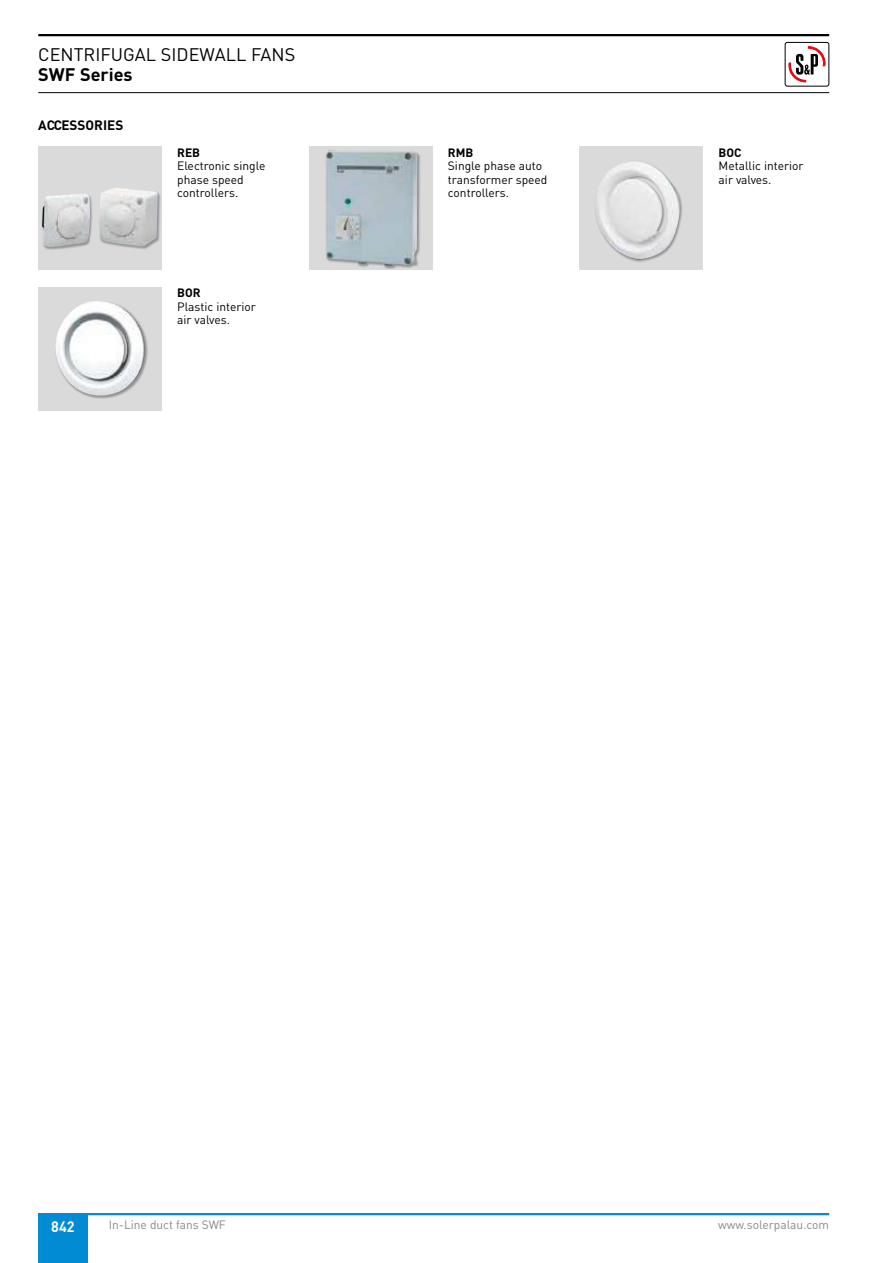
<style>
.page{position:relative;width:893px;height:1263px;background:#fff}
.page>*{position:absolute;margin:0;border:0;box-sizing:border-box;transform-origin:0 0}
.t1{font:18px "DIN";color:#000}
.t2{font:700 18px "DIN";color:#000}
.t3{font:700 15px "DIN";color:#fff;scale:.95 1}
.t4{font:700 13.5px "DIN";color:#000}
.t5{font:12px/13.5px "DIN";color:#000}
.t6{font:12px "DIN";color:#878787}
.t7{font:700 12px "DIN";color:#000}
</style>
<div class="page">
<hr style="left:38px;top:34px;width:791px;height:2px;background:#000">
<hr style="left:38px;top:92px;width:791px;height:1px;background:#000">
<svg style="left:788px;top:47px;width:38px;height:36px"></svg>
<div style="left:785px;top:42px;width:44px;height:44px;border:1px solid #000;border-radius:2px"></div>
<hr style="left:38px;top:1213px;width:791px;height:2px;background:#008bd2">
<div style="left:38px;top:1214px;width:49px;height:49px;background:#008bd2"></div>
<div style="left:309px;top:147px;width:123px;height:123px;background:#dadada"></div>
<div style="left:325px;top:149px;width:96px;height:120px;background:#000;opacity:.33"></div>
<img style="left:326px;top:150px;width:91px;height:116px">
<div style="left:38px;top:287px;width:124px;height:123px;background:#dadada"></div>
<img style="left:55px;top:301px;width:93px;height:99px">
<div style="left:38px;top:147px;width:124px;height:123px;background:#dadada"></div>
<div style="left:42px;top:187px;width:119px;height:63px;background:#000;opacity:.33"></div>
<img style="left:42px;top:187px;width:116px;height:60px">
<div style="left:580px;top:147px;width:123px;height:123px;background:#dadada"></div>
<div style="left:595px;top:160px;width:88px;height:103px;background:#000;opacity:.33"></div>
<img style="left:594px;top:161px;width:89px;height:99px">
<h1 class="t1" style="left:38px;top:43px;width:259px">CENTRIFUGAL SIDEWALL FANS</h1>
<h1 class="t2" style="left:38px;top:62px;width:96px">SWF Series</h1>
<p class="t4" style="left:38px;top:117px;width:87px">ACCESSORIES</p>
<p class="t7" style="left:177px;top:144px;width:25px">REB</p>
<p class="t5" style="left:177px;top:159px;width:90px">Electronic single phase speed controllers.</p>
<p class="t7" style="left:177px;top:285px;width:25px">BOR</p>
<p class="t5" style="left:177px;top:299px;width:80px">Plastic interior air valves.</p>
<p class="t7" style="left:448px;top:144px;width:27px">RMB</p>
<p class="t5" style="left:448px;top:159px;width:101px">Single phase auto transformer speed controllers.</p>
<p class="t7" style="left:719px;top:144px;width:24px">BOC</p>
<p class="t5" style="left:719px;top:159px;width:86px">Metallic interior air valves.</p>
<p class="t3" style="left:51px;top:1217px;width:26px">842</p>
<p class="t6" style="left:109px;top:1217px;width:119px">In-Line duct fans SWF</p>
<p class="t6" style="left:718px;top:1217px;width:112px">www.solerpalau.com</p>
</div>
